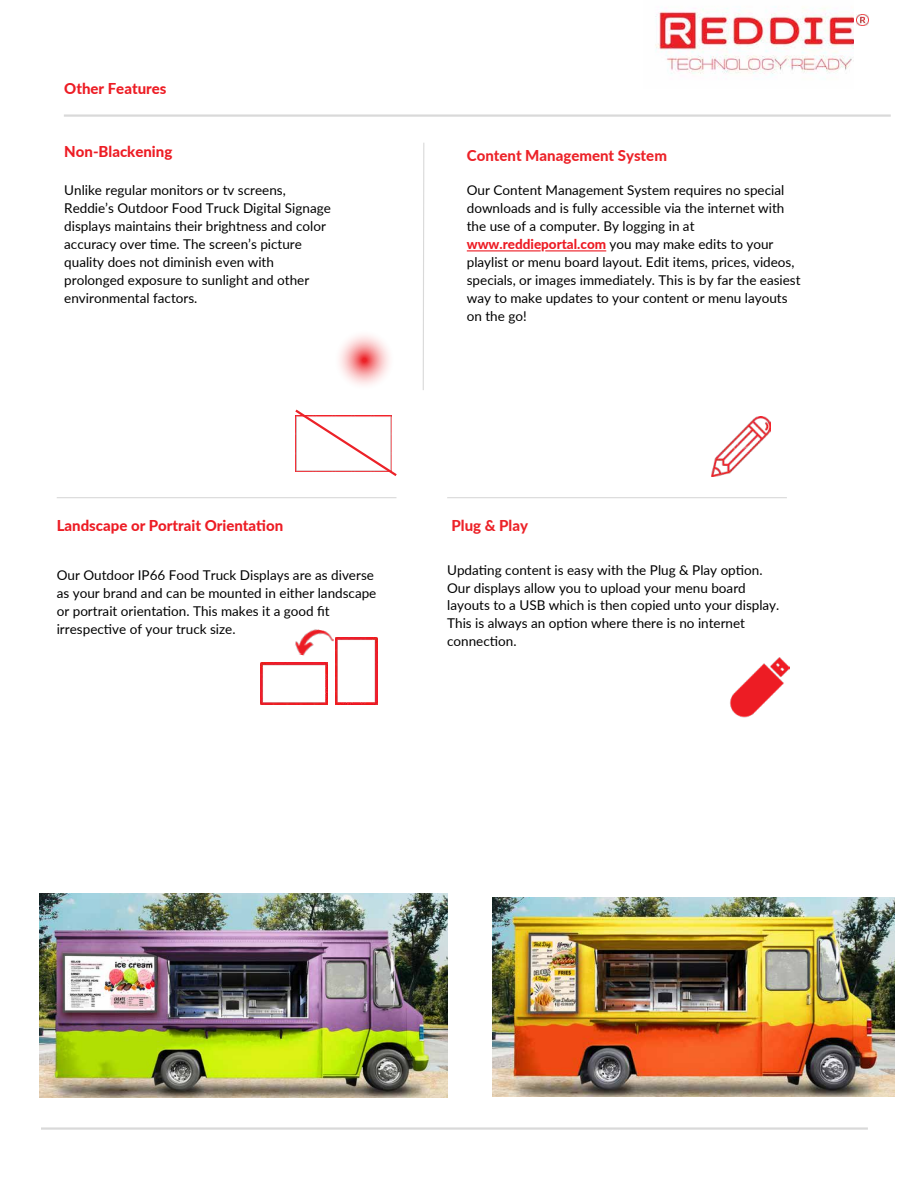
<style>
.page{position:relative;width:918px;height:1188px;background:#fff}
.page>*{position:absolute;margin:0;border:0;box-sizing:border-box;transform-origin:0 0}
.t1{font:800 15px "Lato";color:#ed1c24}
.t2{font:800 15px "Lato";color:#ec2228}
.t3{font:13.5px/18px "Lato";color:#000}
.s1{font-weight:800;color:#ed1c24}
</style>
<div class="page">
<hr style="left:41px;top:1127px;width:827px;height:3px;background:#d9d9d9">
<img style="left:655px;top:6px;width:199px;height:70px">
<svg style="left:857px;top:14px;width:11px;height:12px"></svg>
<hr style="left:64px;top:114px;width:827px;height:3px;background:#d9d9d9">
<svg style="left:422px;top:143px;width:3px;height:247px"></svg>
<hr style="left:57px;top:497px;width:340px;height:1px;background:#d9d9d9">
<hr style="left:447px;top:497px;width:340px;height:1px;background:#d9d9d9">
<svg style="left:330px;top:325px;width:68px;height:69px"></svg>
<hr style="left:545px;top:250px;width:61px;height:1px;background:#ed1c24">
<hr style="left:467px;top:250px;width:74px;height:1px;background:#ed1c24">
<svg style="left:295px;top:409px;width:102px;height:67px"></svg>
<img style="left:261px;top:663px;width:66px;height:41px">
<img style="left:336px;top:638px;width:41px;height:66px">
<img style="left:295px;top:629px;width:39px;height:27px">
<img style="left:730px;top:657px;width:60px;height:60px">
<img style="left:39px;top:894px;width:409px;height:204px">
<img style="left:711px;top:417px;width:60px;height:59px">
<img style="left:493px;top:897px;width:402px;height:199px">
<p class="t1" style="left:64px;top:78px;width:104px">Other Features</p>
<p class="t1" style="left:64px;top:140px;width:110px">Non-Blackening</p>
<p class="t2" style="left:467px;top:145px;width:202px">Content Management System</p>
<p class="t3" style="left:64px;top:181px;width:268px">Unlike regular monitors or tv screens, Reddie’s Outdoor Food Truck Digital Signage displays maintains their brightness and color accuracy over time. The screen’s picture quality does not diminish even with prolonged exposure to sunlight and other environmental factors.</p>
<p class="t3" style="left:467px;top:181px;width:335px">Our Content Management System requires no special downloads and is fully accessible via the internet with the use of a computer. By logging in at <span class="s1">www.reddieportal.com</span> you may make edits to your playlist or menu board layout. Edit items, prices, videos, specials, or images immediately. This is by far the easiest way to make updates to your content or menu layouts on the go!</p>
<p class="t1" style="left:57px;top:514px;width:228px">Landscape or Portrait Orientation</p>
<p class="t3" style="left:57px;top:566px;width:321px">Our Outdoor IP66 Food Truck Displays are as diverse as your brand and can be mounted in either landscape or portrait orientation. This makes it a good fit irrespective of your truck size.</p>
<p class="t2" style="left:451px;top:514px;width:78px">Plug &amp; Play</p>
<p class="t3" style="left:447px;top:560px;width:334px">Updating content is easy with the Plug &amp; Play option.<br>Our displays allow you to upload your menu board layouts to a USB which is then copied unto your display.<br>This is always an option where there is no internet connection.</p>
</div>
